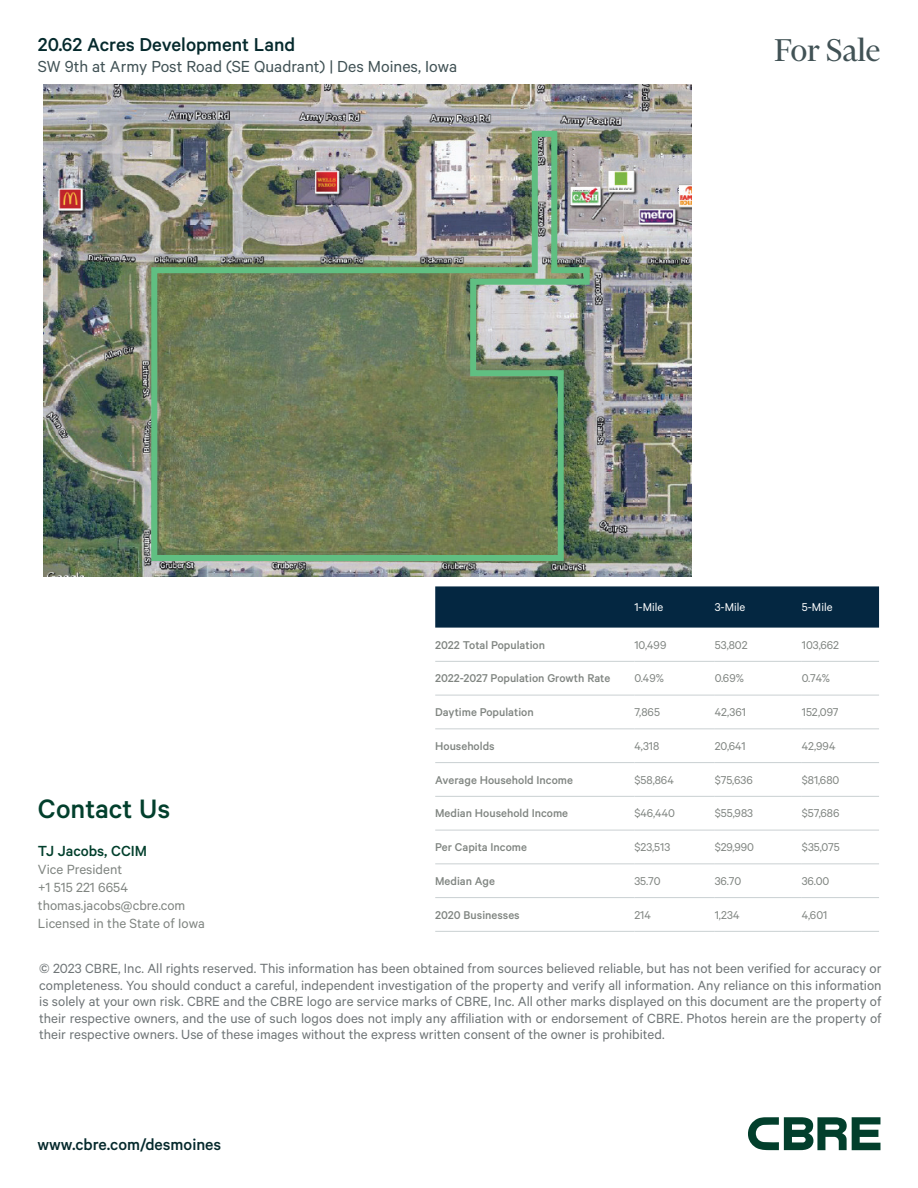
<style>
.page{position:relative;width:918px;height:1188px;background:#fff}
.page>*{position:absolute;margin:0;border:0;box-sizing:border-box;transform-origin:0 0}
.t1{font:36px "Financier Display";color:#415255}
.t2{font:500 30px "Calibre";color:#023f2c}
.t3{font:500 21px "Calibre";color:#05292c}
.t4{font:18px "Calibre";color:#415255}
.t5{font:500 18px "Calibre";color:#05292c}
.t6{font:500 16.5px "Calibre";color:#023f2c}
.t7{font:15px/16.5px "Calibre";color:#6f7577;text-align:justify}
.t8{font:15px/18px "Calibre";color:#808581}
.t9{font:12.75px "Calibre";color:#808581}
.t10{font:500 12.75px "Calibre";color:#808581}
.t11{font:12.75px "Calibre";color:#fff}
</style>
<div class="page">
<div style="left:435px;top:586px;width:444px;height:42px;background:#042741"></div>
<hr style="left:435px;top:661px;width:199px;height:1px;background:#cad0d2">
<hr style="left:634px;top:661px;width:81px;height:1px;background:#cad0d2">
<hr style="left:715px;top:661px;width:87px;height:1px;background:#cad0d2">
<hr style="left:802px;top:661px;width:77px;height:1px;background:#cad0d2">
<hr style="left:435px;top:695px;width:199px;height:1px;background:#cad0d2">
<hr style="left:634px;top:695px;width:81px;height:1px;background:#cad0d2">
<hr style="left:715px;top:695px;width:87px;height:1px;background:#cad0d2">
<hr style="left:802px;top:695px;width:77px;height:1px;background:#cad0d2">
<hr style="left:435px;top:728px;width:199px;height:1px;background:#cad0d2">
<hr style="left:634px;top:728px;width:81px;height:1px;background:#cad0d2">
<hr style="left:715px;top:728px;width:87px;height:1px;background:#cad0d2">
<hr style="left:802px;top:728px;width:77px;height:1px;background:#cad0d2">
<hr style="left:435px;top:762px;width:199px;height:1px;background:#cad0d2">
<hr style="left:634px;top:762px;width:81px;height:1px;background:#cad0d2">
<hr style="left:715px;top:762px;width:87px;height:1px;background:#cad0d2">
<hr style="left:802px;top:762px;width:77px;height:1px;background:#cad0d2">
<hr style="left:435px;top:796px;width:199px;height:1px;background:#cad0d2">
<hr style="left:634px;top:796px;width:81px;height:1px;background:#cad0d2">
<hr style="left:715px;top:796px;width:87px;height:1px;background:#cad0d2">
<hr style="left:802px;top:796px;width:77px;height:1px;background:#cad0d2">
<hr style="left:435px;top:830px;width:199px;height:1px;background:#cad0d2">
<hr style="left:634px;top:830px;width:81px;height:1px;background:#cad0d2">
<hr style="left:715px;top:830px;width:87px;height:1px;background:#cad0d2">
<hr style="left:802px;top:830px;width:77px;height:1px;background:#cad0d2">
<hr style="left:435px;top:863px;width:199px;height:1px;background:#cad0d2">
<hr style="left:634px;top:863px;width:81px;height:1px;background:#cad0d2">
<hr style="left:715px;top:863px;width:87px;height:1px;background:#cad0d2">
<hr style="left:802px;top:863px;width:77px;height:1px;background:#cad0d2">
<hr style="left:435px;top:897px;width:199px;height:1px;background:#cad0d2">
<hr style="left:634px;top:897px;width:81px;height:1px;background:#cad0d2">
<hr style="left:715px;top:897px;width:87px;height:1px;background:#cad0d2">
<hr style="left:802px;top:897px;width:77px;height:1px;background:#cad0d2">
<hr style="left:435px;top:931px;width:199px;height:1px;background:#cad0d2">
<hr style="left:634px;top:931px;width:81px;height:1px;background:#cad0d2">
<hr style="left:715px;top:931px;width:87px;height:1px;background:#cad0d2">
<hr style="left:802px;top:931px;width:77px;height:1px;background:#cad0d2">
<img style="left:43px;top:85px;width:648px;height:491px">
<img style="left:148px;top:128px;width:445px;height:436px">
<svg style="left:748px;top:1117px;width:132px;height:33px"></svg>
<h3 class="t3" style="left:38px;top:33px;width:259px">20.62 Acres Development Land</h3>
<p class="t4" style="left:38px;top:56px;width:421px">SW 9th at Army Post Road (SE Quadrant) | Des Moines, Iowa</p>
<h1 class="t1" style="left:775px;top:32px;width:107px">For Sale</h1>
<p class="t11" style="left:634px;top:600px;width:30px">1-Mile</p>
<p class="t11" style="left:715px;top:600px;width:32px">3-Mile</p>
<p class="t11" style="left:802px;top:600px;width:32px">5-Mile</p>
<p class="t10" style="left:435px;top:637px;width:111px">2022 Total Population</p>
<p class="t9" style="left:634px;top:637px;width:33px">10,499</p>
<p class="t9" style="left:715px;top:637px;width:34px">53,802</p>
<p class="t9" style="left:802px;top:637px;width:39px">103,662</p>
<p class="t10" style="left:435px;top:671px;width:177px">2022-2027 Population Growth Rate</p>
<p class="t9" style="left:634px;top:671px;width:31px">0.49%</p>
<p class="t9" style="left:715px;top:671px;width:31px">0.69%</p>
<p class="t9" style="left:802px;top:671px;width:30px">0.74%</p>
<p class="t10" style="left:435px;top:705px;width:100px">Daytime Population</p>
<p class="t9" style="left:634px;top:705px;width:27px">7,865</p>
<p class="t9" style="left:715px;top:705px;width:33px">42,361</p>
<p class="t9" style="left:802px;top:705px;width:38px">152,097</p>
<p class="t10" style="left:435px;top:738px;width:61px">Households</p>
<p class="t9" style="left:634px;top:738px;width:26px">4,318</p>
<p class="t9" style="left:715px;top:738px;width:32px">20,641</p>
<p class="t9" style="left:802px;top:738px;width:35px">42,994</p>
<p class="t10" style="left:435px;top:772px;width:139px">Average Household Income</p>
<p class="t9" style="left:634px;top:772px;width:41px">$58,864</p>
<p class="t9" style="left:715px;top:772px;width:40px">$75,636</p>
<p class="t9" style="left:802px;top:772px;width:39px">$81,680</p>
<p class="t10" style="left:435px;top:806px;width:134px">Median Household Income</p>
<p class="t9" style="left:634px;top:806px;width:42px">$46,440</p>
<p class="t9" style="left:715px;top:806px;width:40px">$55,983</p>
<p class="t9" style="left:802px;top:806px;width:39px">$57,686</p>
<p class="t10" style="left:435px;top:840px;width:93px">Per Capita Income</p>
<p class="t9" style="left:634px;top:840px;width:37px">$23,513</p>
<p class="t9" style="left:715px;top:840px;width:41px">$29,990</p>
<p class="t9" style="left:802px;top:840px;width:40px">$35,075</p>
<p class="t10" style="left:435px;top:873px;width:61px">Median Age</p>
<p class="t9" style="left:634px;top:873px;width:28px">35.70</p>
<p class="t9" style="left:715px;top:873px;width:28px">36.70</p>
<p class="t9" style="left:802px;top:873px;width:29px">36.00</p>
<p class="t10" style="left:435px;top:907px;width:86px">2020 Businesses</p>
<p class="t9" style="left:634px;top:907px;width:18px">214</p>
<p class="t9" style="left:715px;top:907px;width:26px">1,234</p>
<p class="t9" style="left:802px;top:907px;width:27px">4,601</p>
<h2 class="t2" style="left:38px;top:791px;width:134px">Contact Us</h2>
<p class="t6" style="left:38px;top:841px;width:111px">TJ Jacobs, CCIM</p>
<p class="t8" style="left:38px;top:860px;width:168px">Vice President<br>+1 515 221 6654 thomas.jacobs@cbre.com<br>Licensed in the State of Iowa</p>
<p class="t7" style="left:39px;top:960px;width:844px">© 2023 CBRE, Inc. All rights reserved. This information has been obtained from sources believed reliable, but has not been verified for accuracy or completeness. You should conduct a careful, independent investigation of the property and verify all information. Any reliance on this information is solely at your own risk. CBRE and the CBRE logo are service marks of CBRE, Inc. All other marks displayed on this document are the property of their respective owners, and the use of such logos does not imply any affiliation with or endorsement of CBRE. Photos herein are the property of their respective owners. Use of these images without the express written consent of the owner is prohibited.</p>
<p class="t5" style="left:38px;top:1134px;width:185px">www.cbre.com/desmoines</p>
</div>
